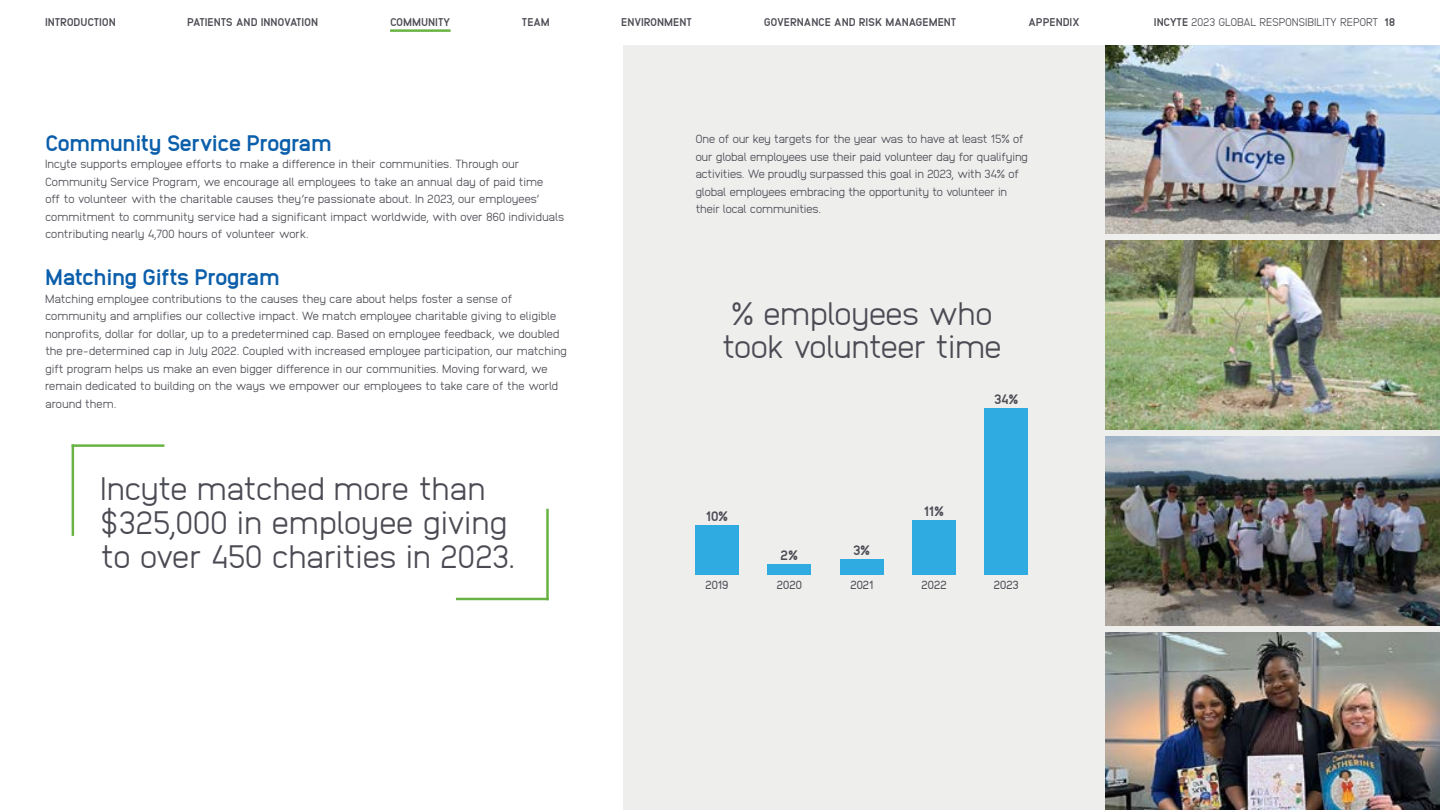
<style>
.page{position:relative;width:1440px;height:810px;background:#fff}
.page>*{position:absolute;margin:0;border:0;box-sizing:border-box;transform-origin:0 0}
.Callout_26pt{font:300 32.5px/33.8px "Anodina";letter-spacing:-.03em;color:#4b4b54}
.t1{font:800 22.5px "Anodina";letter-spacing:-.05em;color:#0b5eaa}
.INCYTE_main_body_copy{font:800 13.75px "Anodina";color:#4b4b54}
.INCYTE_main_body_copy-2{font:300 11.88px/17.5px "Anodina";letter-spacing:-.03em;color:#4b4b54}
.INCYTE_main_body_copy-3{font:11.88px "Anodina";letter-spacing:-.045em;color:#4b4b54}
.t2{font:800 11.25px "Anodina";letter-spacing:-.025em;color:#4b4b54}
.t3{font:300 11.25px "Anodina";letter-spacing:-.025em;color:#4b4b54}
.s1{font-weight:800}
</style>
<div class="page">
<hr style="left:390px;top:29px;width:61px;height:3px;background:#69b345">
<div style="left:624px;top:45px;width:816px;height:765px;background:#eeeeed"></div>
<hr style="left:456px;top:598px;width:93px;height:2px;background:#69b345">
<hr style="left:546px;top:509px;width:3px;height:91px;background:#69b345">
<hr style="left:72px;top:444px;width:92px;height:3px;background:#69b345">
<hr style="left:72px;top:444px;width:2px;height:92px;background:#69b345">
<img style="left:1106px;top:437px;width:334px;height:188px">
<img style="left:1106px;top:633px;width:334px;height:177px">
<img style="left:1106px;top:45px;width:334px;height:189px">
<img style="left:1106px;top:241px;width:334px;height:188px">
<div style="left:985px;top:408px;width:43px;height:166px;background:#2fabe1"></div>
<div style="left:912px;top:520px;width:44px;height:54px;background:#2fabe1"></div>
<div style="left:840px;top:559px;width:43px;height:15px;background:#2fabe1"></div>
<div style="left:768px;top:564px;width:43px;height:10px;background:#2fabe1"></div>
<div style="left:695px;top:525px;width:44px;height:49px;background:#2fabe1"></div>
<p class="t2" style="left:45px;top:14px;width:72px">INTRODUCTION</p>
<p class="t2" style="left:187px;top:14px;width:132px">PATIENTS AND INNOVATION</p>
<p class="t2" style="left:390px;top:14px;width:62px">COMMUNITY</p>
<p class="t2" style="left:522px;top:14px;width:30px">TEAM</p>
<p class="t2" style="left:621px;top:14px;width:72px">ENVIRONMENT</p>
<p class="t2" style="left:764px;top:14px;width:194px">GOVERNANCE AND RISK MANAGEMENT</p>
<p class="t2" style="left:1028px;top:14px;width:53px">APPENDIX</p>
<p class="t3" style="left:1154px;top:14px;width:243px"><span class="s1">INCYTE</span> 2023 GLOBAL RESPONSIBILITY REPORT <span class="s1">18</span></p>
<h2 class="t1" style="left:45px;top:127px;width:288px">Community Service Program</h2>
<p class="INCYTE_main_body_copy-2" style="left:45px;top:155px;width:521px">Incyte supports employee efforts to make a difference in their communities. Through our Community Service Program, we encourage all employees to take an annual day of paid time<br>off to volunteer with the charitable causes they’re passionate about. In 2023, our employees’ commitment to community service had a significant impact worldwide, with over 860 individuals contributing nearly 4,700 hours of volunteer work.</p>
<h2 class="t1" style="left:45px;top:261px;width:236px">Matching Gifts Program</h2>
<p class="INCYTE_main_body_copy-2" style="left:45px;top:289px;width:523px">Matching employee contributions to the causes they care about helps foster a sense of community and amplifies our collective impact. We match employee charitable giving to eligible nonprofits, dollar for dollar, up to a predetermined cap. Based on employee feedback, we doubled the pre-determined cap in July 2022. Coupled with increased employee participation, our matching gift program helps us make an even bigger difference in our communities. Moving forward, we remain dedicated to building on the ways we empower our employees to take care of the world around them.</p>
<p class="Callout_26pt" style="left:100px;top:471px;width:417px">Incyte matched more than $325,000 in employee giving to over 450 charities in 2023.</p>
<p class="INCYTE_main_body_copy-2" style="left:695px;top:130px;width:334px">One of our key targets for the year was to have at least 15% of our global employees use their paid volunteer day for qualifying activities. We proudly surpassed this goal in 2023, with 34% of global employees embracing the opportunity to volunteer in their local communities.</p>
<p class="Callout_26pt" style="left:721px;top:295px;width:282px">% employees who took volunteer time</p>
<p class="INCYTE_main_body_copy" style="left:705px;top:507px;width:25px">10%</p>
<p class="INCYTE_main_body_copy-3" style="left:705px;top:576px;width:25px">2019</p>
<p class="INCYTE_main_body_copy" style="left:780px;top:546px;width:20px">2%</p>
<p class="INCYTE_main_body_copy-3" style="left:777px;top:576px;width:27px">2020</p>
<p class="INCYTE_main_body_copy" style="left:853px;top:541px;width:19px">3%</p>
<p class="INCYTE_main_body_copy-3" style="left:850px;top:576px;width:25px">2021</p>
<p class="INCYTE_main_body_copy" style="left:923px;top:501px;width:23px">11%</p>
<p class="INCYTE_main_body_copy-3" style="left:921px;top:576px;width:27px">2022</p>
<p class="INCYTE_main_body_copy" style="left:994px;top:389px;width:27px">34%</p>
<p class="INCYTE_main_body_copy-3" style="left:994px;top:576px;width:27px">2023</p>
</div>
